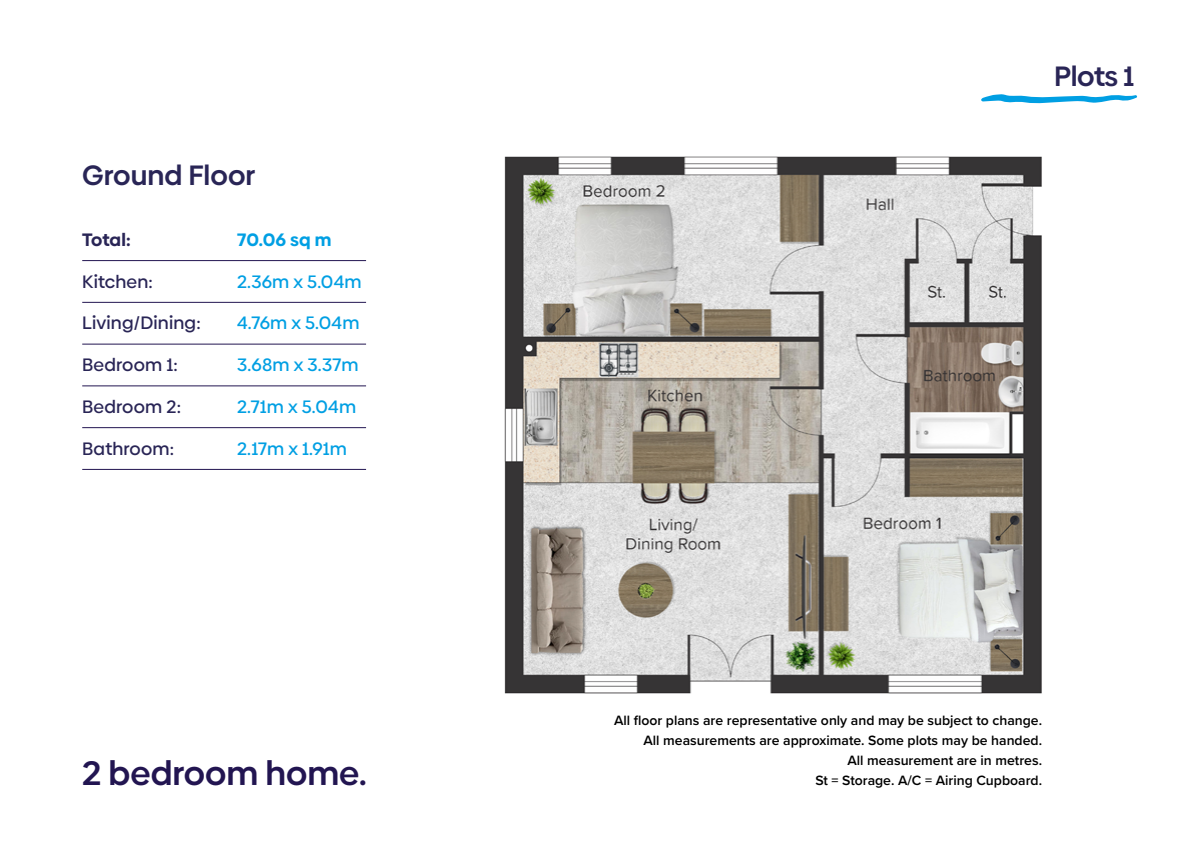
<style>
.page{position:relative;width:1191px;height:842px;background:#fff}
.page>*{position:absolute;margin:0;border:0;box-sizing:border-box;transform-origin:0 0}
.t1{font:600 34px "Biennale";color:#221551}
.t2{font:600 28px "Biennale";color:#292556}
.t3{font:500 18px "Biennale";letter-spacing:.01em;color:#009fe3}
.t4{font:500 18px "Biennale";letter-spacing:.01em;color:#292556}
.t5{font:700 18px "Biennale";color:#009fe3}
.t6{font:700 18px "Biennale";color:#292556}
.t7{font:600 14px/20px "Proxima Nova";color:#000;text-align:right}
</style>
<div class="page">
<hr style="left:82px;top:260px;width:284px;height:1px;background:#221551">
<hr style="left:82px;top:302px;width:284px;height:1px;background:#221551">
<hr style="left:82px;top:344px;width:284px;height:1px;background:#221551">
<hr style="left:82px;top:385px;width:284px;height:1px;background:#221551">
<hr style="left:82px;top:427px;width:284px;height:1px;background:#221551">
<hr style="left:82px;top:469px;width:284px;height:1px;background:#221551">
<svg style="left:981px;top:94px;width:156px;height:9px"></svg>
<img style="left:504px;top:156px;width:538px;height:538px">
<h2 class="t2" style="left:82px;top:158px;width:175px">Ground Floor</h2>
<p class="t6" style="left:82px;top:228px;width:50px">Total:</p>
<p class="t5" style="left:237px;top:228px;width:96px">70.06 sq m</p>
<p class="t4" style="left:82px;top:270px;width:72px">Kitchen:</p>
<p class="t3" style="left:237px;top:270px;width:126px">2.36m x 5.04m</p>
<p class="t4" style="left:82px;top:312px;width:120px">Living/Dining:</p>
<p class="t3" style="left:237px;top:312px;width:124px">4.76m x 5.04m</p>
<p class="t4" style="left:82px;top:354px;width:97px">Bedroom 1:</p>
<p class="t3" style="left:237px;top:354px;width:123px">3.68m x 3.37m</p>
<p class="t4" style="left:82px;top:396px;width:100px">Bedroom 2:</p>
<p class="t3" style="left:237px;top:396px;width:120px">2.71m x 5.04m</p>
<p class="t4" style="left:82px;top:437px;width:93px">Bathroom:</p>
<p class="t3" style="left:237px;top:437px;width:111px">2.17m x 1.91m</p>
<h1 class="t1" style="left:82px;top:752px;width:286px">2 bedroom home.</h1>
<h2 class="t2" style="left:1054px;top:58px;width:81px">Plots 1</h2>
<p class="t7" style="left:614px;top:710px;width:429px">All floor plans are representative only and may be subject to change.<br>All measurements are approximate. Some plots may be handed.<br>All measurement are in metres.</p>
<p class="t7" style="left:815px;top:770px;width:228px">St = Storage. A/C = Airing Cupboard.</p>
</div>
